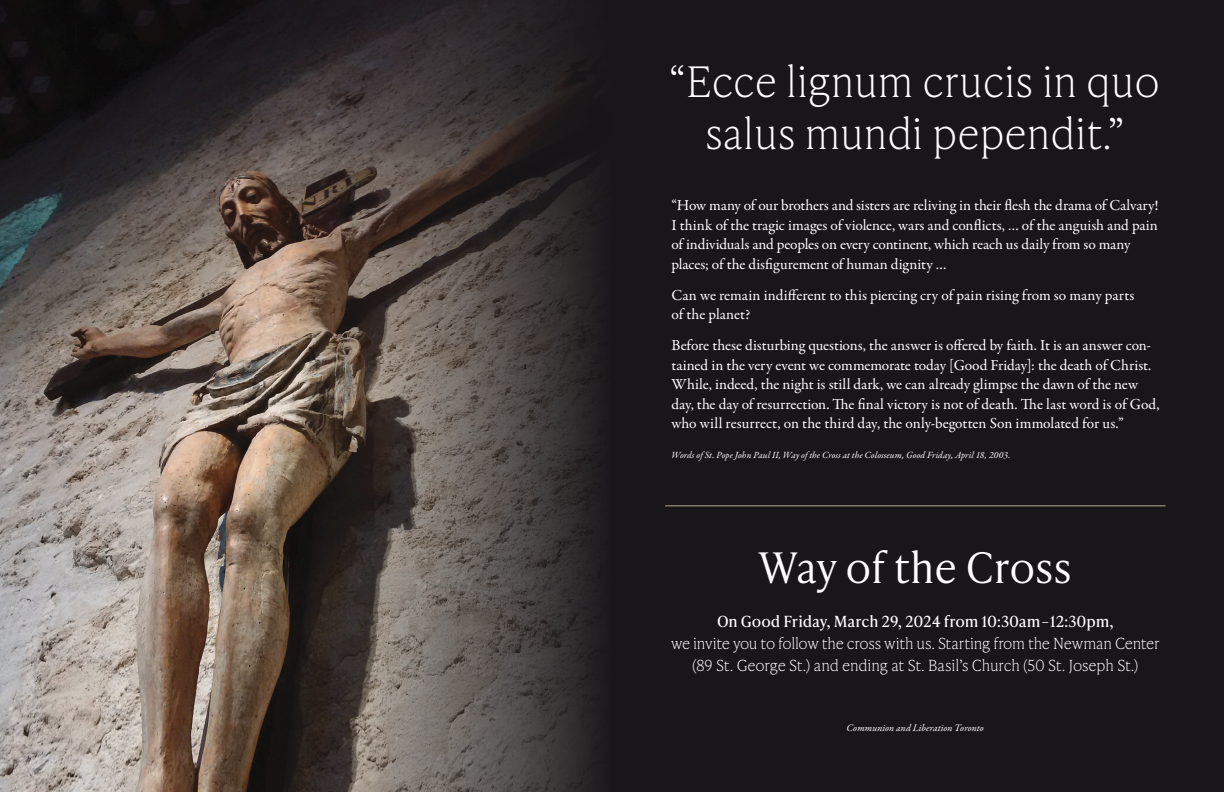
<style>
.page{position:relative;width:1224px;height:792px;background:#181619}
.page>*{position:absolute;margin:0;border:0;box-sizing:border-box;transform-origin:0 0}
.t1{font:100 42px/52px "Ivy Presto Text";color:#fff;text-align:center}
.t2{font:300 42px "Ivy Presto Text";color:#fff}
.t3{font:15.4px/19.5px "Garamond Premr Pro";letter-spacing:-.005em;color:#fff}
.t4{font:100 15.3px/22px "Ivy Presto Text";letter-spacing:-.015em;color:#fff;text-align:center}
.t5{font:15.3px "Ivy Presto Text";letter-spacing:-.01em;color:#fff}
.t6{font:italic 10px "Garamond Premr Pro";letter-spacing:.005em;color:#fff}
.t7{font:italic 9.5px "Garamond Premr Pro";letter-spacing:.005em;color:#fff}
</style>
<div class="page">
<img style="left:0;top:0;width:599px;height:792px">
<hr style="left:665px;top:505px;width:500px;height:1px;background:#b7a890">
<h1 class="t1" style="left:669px;top:54px;width:493px">“Ecce lignum crucis in quo salus mundi pependit.”</h1>
<p class="t3" style="left:672px;top:196px;width:489px">“How many of our brothers and sisters are reliving in their flesh the drama of Calvary!<br>I think of the tragic images of violence, wars and conflicts, … of the anguish and pain of individuals and peoples on every continent, which reach us daily from so many places; of the disfigurement of human dignity …</p>
<p class="t3" style="left:672px;top:286px;width:464px">Can we remain indifferent to this piercing cry of pain rising from so many parts of the planet?</p>
<p class="t3" style="left:672px;top:336px;width:490px">Before these disturbing questions, the answer is offered by faith. It is an answer con&shy;tained in the very event we commemorate today [Good Friday]: the death of Christ.<br>While, indeed, the night is still dark, we can already glimpse the dawn of the new day, the day of resurrection. The final victory is not of death. The last word is of God, who will resurrect, on the third day, the only-begotten Son immolated for us.”</p>
<p class="t7" style="left:672px;top:449px;width:340px">Words of St. Pope John Paul II, Way of the Cross at the Colosseum, Good Friday, April 18, 2003.</p>
<h1 class="t2" style="left:759px;top:537px;width:314px">Way of the Cross</h1>
<p class="t5" style="left:717px;top:610px;width:398px">On Good Friday, March 29, 2024 from 10:30am–12:30pm,</p>
<p class="t4" style="left:671px;top:632px;width:490px">we invite you to follow the cross with us. Starting from the Newman Center (89 St. George St.) and ending at St. Basil’s Church (50 St. Joseph St.)</p>
<p class="t6" style="left:847px;top:722px;width:139px">Communion and Liberation Toronto</p>
</div>
